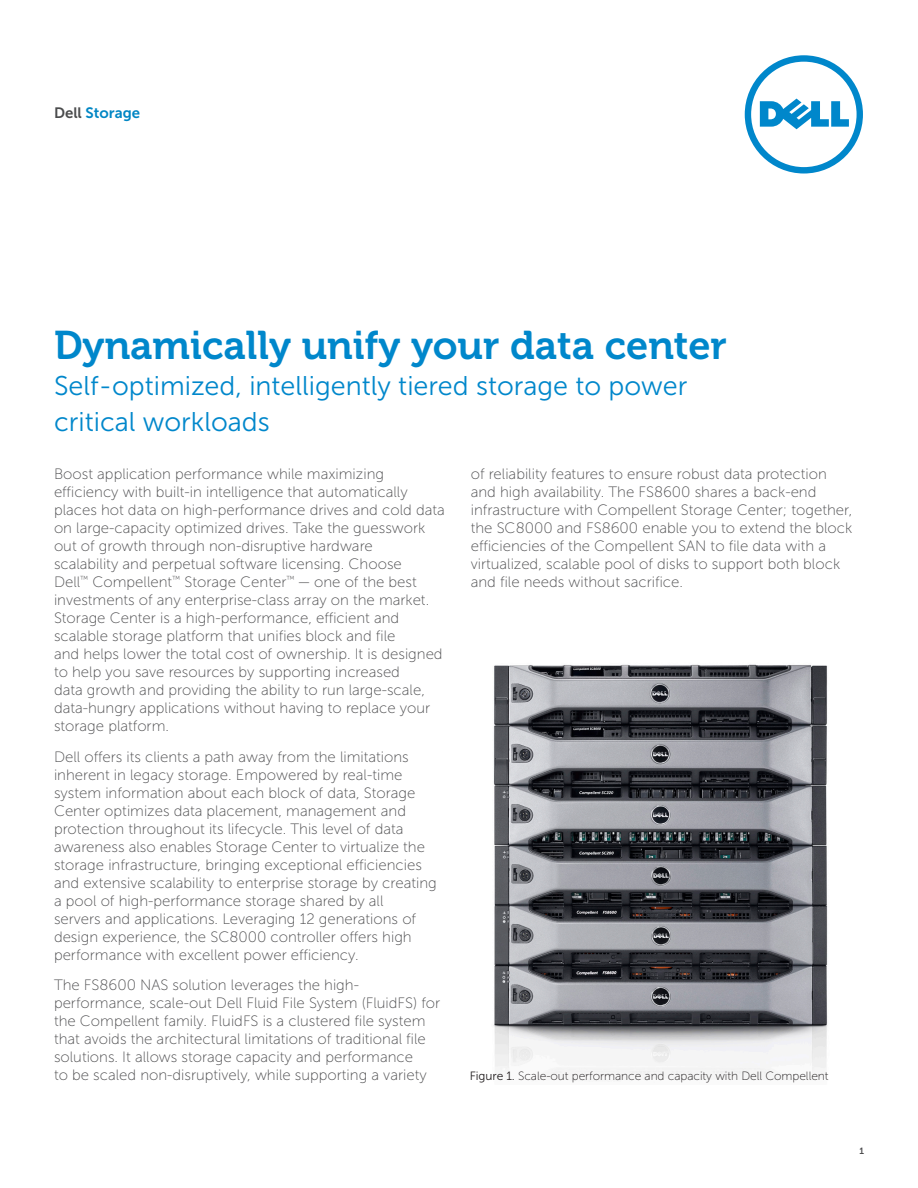
<style>
.page{position:relative;width:918px;height:1188px;background:#fff}
.page>*{position:absolute;margin:0;border:0;box-sizing:border-box;transform-origin:0 0}
.Header__main__Serif{font:39.9px "Museo For Dell 700";color:#0087cb}
.Header__main__Serif-2{font:27px "Museo Sans For Dell 300";color:#0087cb}
.Bulleted_List_San_Mu{font:15px/18px "Museo Sans For Dell 100";color:#4d4d4f}
.Product_Identifier{font:15px "Museo Sans For Dell 700";color:#0086c4}
.Figure_Title{font:12px "Museo Sans For Dell 100";letter-spacing:-.005em;color:#231f20}
.t1{font:9px "Museo Sans For Dell 700";color:#4d4d4f}
.s1{color:#4b4c4d}
.s2{font-family:"Museo Sans For Dell 300"}
</style>
<div class="page">
<img style="left:493px;top:664px;width:335px;height:413px">
<svg style="left:745px;top:55px;width:118px;height:119px"></svg>
<p class="Product_Identifier" style="left:54px;top:104px;width:88px"><span class="s1">Dell</span> Storage</p>
<p class="Header__main__Serif" style="left:54px;top:323px;width:675px">Dynamically unify your data center</p>
<p class="Header__main__Serif-2" style="left:54px;top:372px;width:635px">Self-optimized, intelligently tiered storage to power</p>
<p class="Header__main__Serif-2" style="left:54px;top:408px;width:217px">critical workloads</p>
<p class="Bulleted_List_San_Mu" style="left:54px;top:465px;width:392px">Boost application performance while maximizing efficiency with built-in intelligence that automatically places hot data on high-performance drives and cold data on large-capacity optimized drives. Take the guesswork out of growth through non-disruptive hardware<br>scalability and perpetual software licensing. Choose<br>Dell<sup>™</sup> Compellent<sup>™</sup> Storage Center<sup>™</sup> — one of the best investments of any enterprise-class array on the market.<br>Storage Center is a high-performance, efficient and scalable storage platform that unifies block and file<br>and helps lower the total cost of ownership. It is designed to help you save resources by supporting increased<br>data growth and providing the ability to run large-scale, data-hungry applications without having to replace your storage platform.</p>
<p class="Bulleted_List_San_Mu" style="left:54px;top:748px;width:384px">Dell offers its clients a path away from the limitations inherent in legacy storage. Empowered by real-time system information about each block of data, Storage Center optimizes data placement, management and protection throughout its lifecycle. This level of data awareness also enables Storage Center to virtualize the storage infrastructure, bringing exceptional efficiencies and extensive scalability to enterprise storage by creating a pool of high-performance storage shared by all<br>servers and applications. Leveraging 12 generations of design experience, the SC8000 controller offers high performance with excellent power efficiency.</p>
<p class="Bulleted_List_San_Mu" style="left:54px;top:976px;width:388px">The FS8600 NAS solution leverages the high&shy;performance, scale-out Dell Fluid File System (FluidFS) for the Compellent family. FluidFS is a clustered file system that avoids the architectural limitations of traditional file solutions. It allows storage capacity and performance<br>to be scaled non-disruptively, while supporting a variety</p>
<p class="Bulleted_List_San_Mu" style="left:471px;top:465px;width:383px">of reliability features to ensure robust data protection and high availability. The FS8600 shares a back-end infrastructure with Compellent Storage Center; together, the SC8000 and FS8600 enable you to extend the block efficiencies of the Compellent SAN to file data with a virtualized, scalable pool of disks to support both block and file needs without sacrifice.</p>
<p class="Figure_Title" style="left:470px;top:1070px;width:360px"><span class="s2">Figure 1.</span> Scale-out performance and capacity with Dell Compellent</p>
<p class="t1" style="left:859px;top:1146px;width:6px">1</p>
</div>
